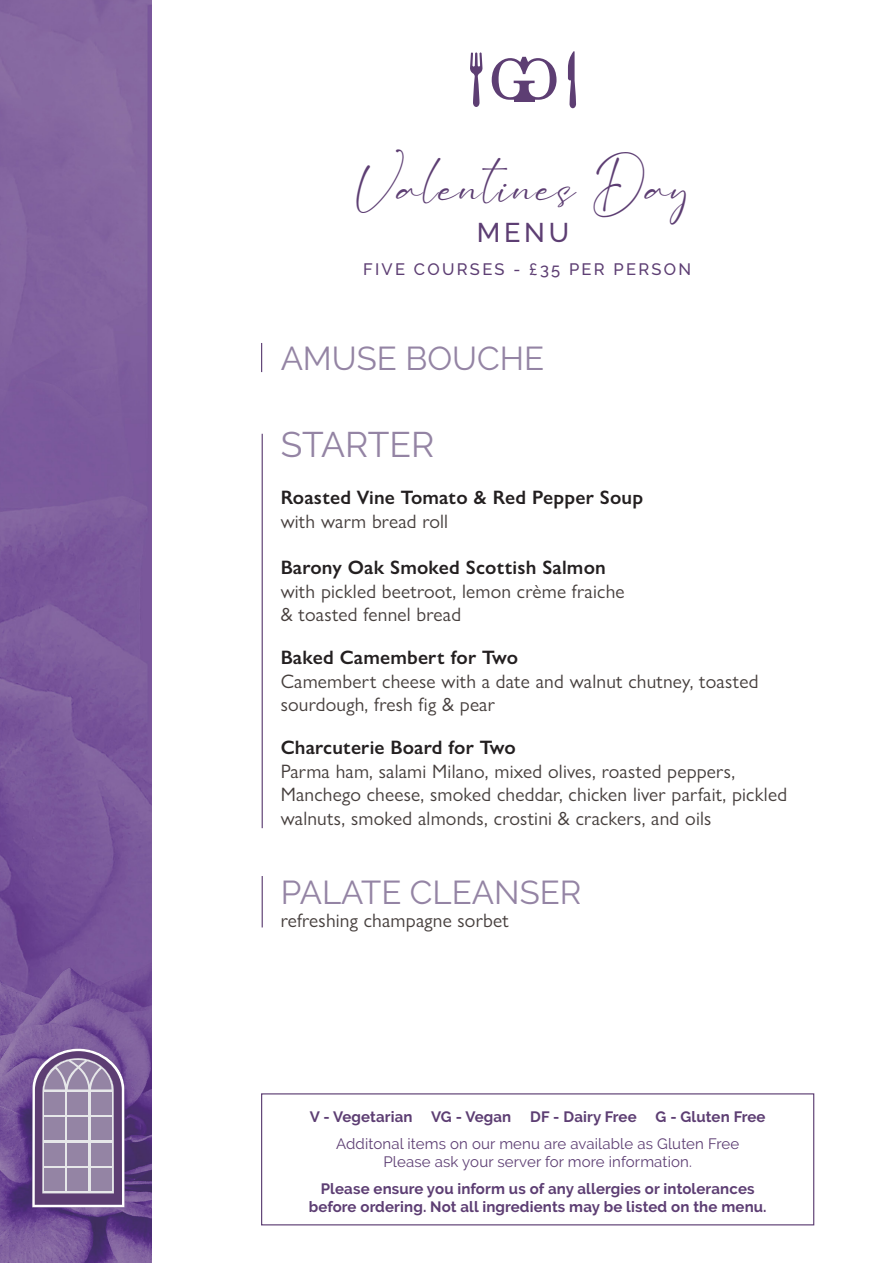
<style>
.page{position:relative;width:893px;height:1263px;background:#fff}
.page>*{position:absolute;margin:0;border:0;box-sizing:border-box;transform-origin:0 0}
.t1{font:48px "Amstajul Bufett";letter-spacing:.03em;color:#5d3e73}
.t2{font:35.55px "Raleway";color:#9484a4}
.t3{font:33px "Raleway";color:#9484a4}
.t4{font:500 27px "Raleway";color:#5d3e73}
.t5{font:19.5px/23.4px "Gill Sans Nova";letter-spacing:.01em;color:#463f3d}
.t6{font:600 19.5px "Gill Sans Nova";letter-spacing:.01em;color:#231f20}
.t7{font:500 16.5px "Raleway";letter-spacing:.14em;color:#5d3e73}
.t8{font:700 15px "Raleway";letter-spacing:.01em;color:#5d3e73}
.t9{font:15px "Raleway";letter-spacing:.01em;color:#5d3e73}
</style>
<div class="page">
<img style="left:0;top:0;width:152px;height:1263px">
<svg style="left:492px;top:57px;width:65px;height:43px"></svg>
<hr style="left:514px;top:97px;width:20px;height:4px;background:#5d3e73">
<svg style="left:470px;top:52px;width:12px;height:55px"></svg>
<svg style="left:568px;top:51px;width:8px;height:57px"></svg>
<svg style="left:261px;top:343px;width:1px;height:29px"></svg>
<hr style="left:262px;top:876px;width:1px;height:51px;background:#5d3e73">
<div style="left:261px;top:1093px;width:553px;height:132px;border:1px solid #5d3e73"></div>
<svg style="left:32px;top:1048px;width:93px;height:159px;background:#9786a7"></svg>
<hr style="left:262px;top:434px;width:1px;height:394px;background:#5d3e73">
<p class="t1" style="left:355px;top:147px;width:337px">Valentines Day</p>
<p class="t7" style="left:363px;top:259px;width:330px">FIVE COURSES - £35 PER PERSON</p>
<p class="t4" style="left:477px;top:217px;width:94px">MENU</p>
<p class="t3" style="left:281px;top:339px;width:265px">AMUSE BOUCHE</p>
<p class="t2" style="left:281px;top:424px;width:155px">STARTER</p>
<p class="t6" style="left:281px;top:485px;width:364px">Roasted Vine Tomato &amp; Red Pepper Soup</p>
<p class="t5" style="left:281px;top:509px;width:169px">with warm bread roll</p>
<p class="t6" style="left:281px;top:556px;width:327px">Barony Oak Smoked Scottish Salmon</p>
<p class="t5" style="left:281px;top:579px;width:345px">with pickled beetroot, lemon crème fraiche</p>
<p class="t5" style="left:281px;top:603px;width:182px">&amp; toasted fennel bread</p>
<p class="t6" style="left:281px;top:646px;width:239px">Baked Camembert for Two</p>
<p class="t5" style="left:281px;top:669px;width:479px">Camembert cheese with a date and walnut chutney, toasted sourdough, fresh fig &amp; pear</p>
<p class="t6" style="left:281px;top:736px;width:237px">Charcuterie Board for Two</p>
<p class="t5" style="left:281px;top:759px;width:456px">Parma ham, salami Milano, mixed olives, roasted peppers,</p>
<p class="t5" style="left:281px;top:783px;width:508px">Manchego cheese, smoked cheddar, chicken liver parfait, pickled walnuts, smoked almonds, crostini &amp; crackers, and oils</p>
<p class="t3" style="left:281px;top:873px;width:302px">PALATE CLEANSER</p>
<p class="t5" style="left:281px;top:909px;width:230px">refreshing champagne sorbet</p>
<p class="t8" style="left:310px;top:1108px;width:203px">V - Vegetarian VG - Vegan</p>
<p class="t8" style="left:530px;top:1108px;width:108px">DF - Dairy Free</p>
<p class="t8" style="left:656px;top:1108px;width:111px">G - Gluten Free</p>
<p class="t9" style="left:336px;top:1135px;width:405px">Additonal items on our menu are available as Gluten Free</p>
<p class="t9" style="left:383px;top:1153px;width:310px">Please ask your server for more information.</p>
<p class="t8" style="left:321px;top:1180px;width:435px">Please ensure you inform us of any allergies or intolerances</p>
<p class="t8" style="left:309px;top:1198px;width:459px">before ordering. Not all ingredients may be listed on the menu.</p>
</div>
